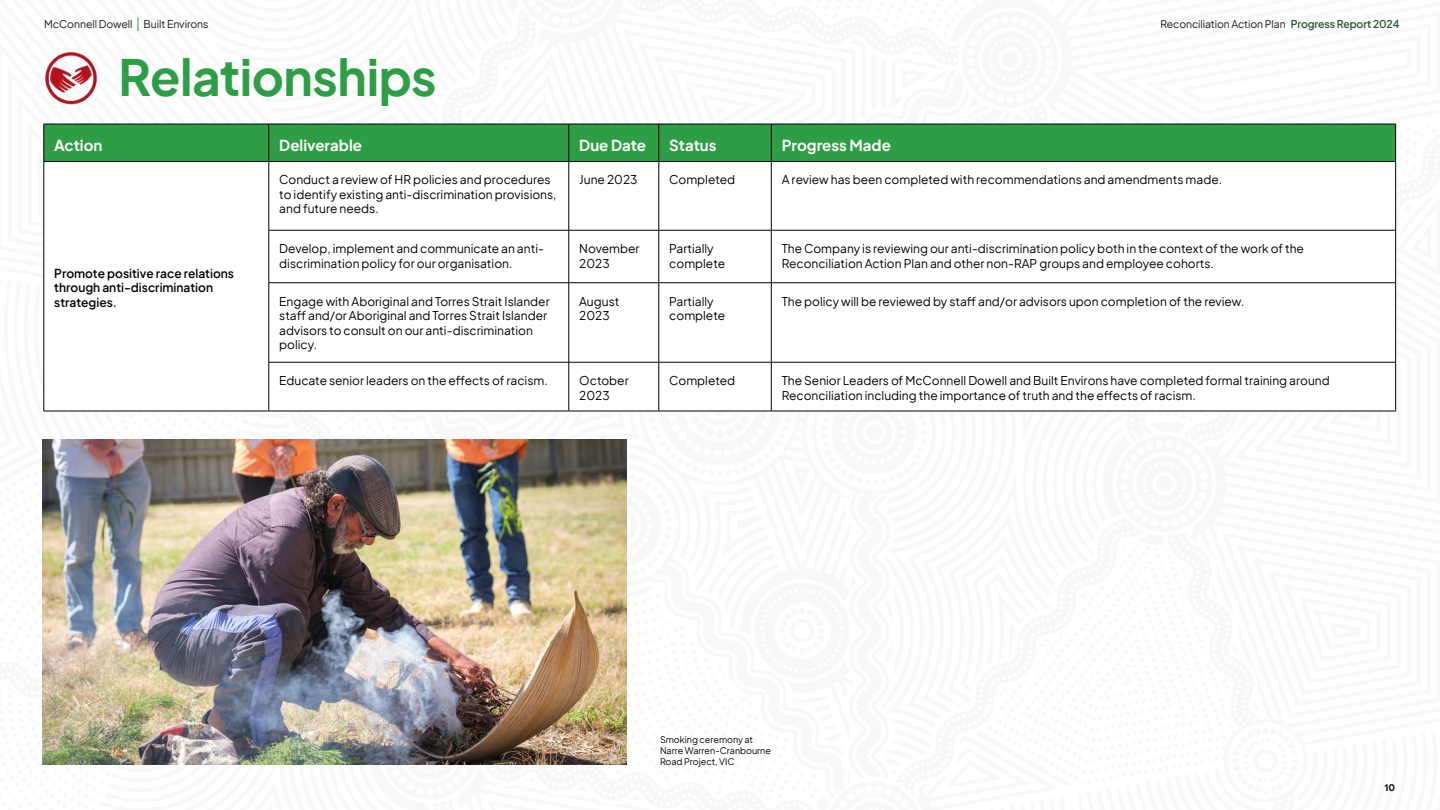
<style>
.page{position:relative;width:1440px;height:810px;background:#fff}
.page>*{position:absolute;margin:0;border:0;box-sizing:border-box;transform-origin:0 0}
.t1{font:700 49.5px "Plus Jakarta Sans";letter-spacing:-.01em;color:#2e9e46}
.t2{font:700 15px "Plus Jakarta Sans";color:#fff}
.t3{font:12px/14.4px "Plus Jakarta Sans";color:#000}
.t4{font:600 12px/14.4px "Plus Jakarta Sans";color:#000}
.t5{font:10.5px "Plus Jakarta Sans";letter-spacing:-.01em;color:#1a1a1a}
.t6{font:700 10.5px "Circular XX";color:#1a1a1a}
.t7{font:9px/10.8px "Plus Jakarta Sans";color:#000}
.s1{font-weight:600;color:#235830}
</style>
<div class="page">
<svg style="left:138px;top:17px;width:1px;height:14px"></svg>
<div style="left:45px;top:125px;width:1350px;height:36px;background:#2e9e46"></div>
<svg style="left:45px;top:162px;width:1350px;height:249px"></svg>
<hr style="left:44px;top:124px;width:225px;height:1px;background:#000">
<hr style="left:44px;top:124px;width:1px;height:37px;background:#000">
<hr style="left:269px;top:124px;width:300px;height:1px;background:#000">
<hr style="left:268px;top:124px;width:1px;height:37px;background:#000">
<hr style="left:569px;top:124px;width:90px;height:1px;background:#000">
<hr style="left:568px;top:124px;width:1px;height:37px;background:#000">
<hr style="left:659px;top:124px;width:112px;height:1px;background:#000">
<hr style="left:658px;top:124px;width:1px;height:37px;background:#000">
<hr style="left:771px;top:124px;width:625px;height:1px;background:#000">
<hr style="left:771px;top:124px;width:1px;height:37px;background:#000">
<hr style="left:1395px;top:124px;width:1px;height:37px;background:#000">
<hr style="left:269px;top:161px;width:300px;height:1px;background:#000">
<hr style="left:569px;top:161px;width:90px;height:1px;background:#000">
<hr style="left:568px;top:162px;width:1px;height:68px;background:#000">
<hr style="left:659px;top:161px;width:112px;height:1px;background:#000">
<hr style="left:658px;top:162px;width:1px;height:68px;background:#000">
<hr style="left:771px;top:161px;width:625px;height:1px;background:#000">
<hr style="left:771px;top:162px;width:1px;height:68px;background:#000">
<hr style="left:1395px;top:162px;width:1px;height:68px;background:#000">
<hr style="left:268px;top:230px;width:301px;height:1px;background:#000">
<hr style="left:569px;top:230px;width:90px;height:1px;background:#000">
<hr style="left:568px;top:231px;width:1px;height:51px;background:#000">
<hr style="left:659px;top:230px;width:112px;height:1px;background:#000">
<hr style="left:658px;top:231px;width:1px;height:51px;background:#000">
<hr style="left:771px;top:230px;width:625px;height:1px;background:#000">
<hr style="left:771px;top:231px;width:1px;height:51px;background:#000">
<hr style="left:1395px;top:231px;width:1px;height:51px;background:#000">
<hr style="left:268px;top:282px;width:301px;height:1px;background:#000">
<hr style="left:569px;top:282px;width:90px;height:1px;background:#000">
<hr style="left:568px;top:283px;width:1px;height:79px;background:#000">
<hr style="left:659px;top:282px;width:112px;height:1px;background:#000">
<hr style="left:658px;top:283px;width:1px;height:79px;background:#000">
<hr style="left:771px;top:282px;width:625px;height:1px;background:#000">
<hr style="left:771px;top:283px;width:1px;height:79px;background:#000">
<hr style="left:1395px;top:283px;width:1px;height:79px;background:#000">
<hr style="left:268px;top:362px;width:301px;height:1px;background:#000">
<hr style="left:569px;top:362px;width:90px;height:1px;background:#000">
<hr style="left:568px;top:363px;width:1px;height:48px;background:#000">
<hr style="left:659px;top:362px;width:112px;height:1px;background:#000">
<hr style="left:658px;top:363px;width:1px;height:48px;background:#000">
<hr style="left:771px;top:362px;width:625px;height:1px;background:#000">
<hr style="left:771px;top:363px;width:1px;height:48px;background:#000">
<hr style="left:1395px;top:363px;width:1px;height:48px;background:#000">
<hr style="left:269px;top:411px;width:300px;height:1px;background:#000">
<hr style="left:569px;top:411px;width:90px;height:1px;background:#000">
<hr style="left:659px;top:411px;width:112px;height:1px;background:#000">
<hr style="left:771px;top:411px;width:625px;height:1px;background:#000">
<hr style="left:44px;top:161px;width:225px;height:1px;background:#000">
<hr style="left:44px;top:162px;width:1px;height:68px;background:#000">
<hr style="left:268px;top:162px;width:1px;height:68px;background:#000">
<hr style="left:44px;top:230px;width:1px;height:53px;background:#000">
<hr style="left:268px;top:231px;width:1px;height:51px;background:#000">
<hr style="left:44px;top:283px;width:1px;height:79px;background:#000">
<hr style="left:268px;top:283px;width:1px;height:79px;background:#000">
<hr style="left:44px;top:362px;width:1px;height:49px;background:#000">
<hr style="left:268px;top:363px;width:1px;height:48px;background:#000">
<hr style="left:44px;top:411px;width:225px;height:1px;background:#000">
<img style="left:42px;top:440px;width:584px;height:325px">
<img style="left:45px;top:51px;width:52px;height:53px">
<p class="t5" style="left:44px;top:16px;width:166px">McConnell Dowell Built Environs</p>
<p class="t5" style="left:1161px;top:16px;width:241px">Reconciliation Action Plan <span class="s1">Progress Report 2024</span></p>
<h1 class="t1" style="left:118px;top:34px;width:320px">Relationships</h1>
<p class="t2" style="left:54px;top:132px;width:50px">Action</p>
<p class="t2" style="left:279px;top:132px;width:84px">Deliverable</p>
<p class="t2" style="left:579px;top:132px;width:68px">Due Date</p>
<p class="t2" style="left:669px;top:132px;width:49px">Status</p>
<p class="t2" style="left:782px;top:132px;width:111px">Progress Made</p>
<p class="t4" style="left:54px;top:265px;width:181px">Promote positive race relations through anti-discrimination strategies.</p>
<p class="t3" style="left:279px;top:172px;width:279px">Conduct a review of HR policies and procedures to identify existing anti-discrimination provisions, and future needs.</p>
<p class="t3" style="left:579px;top:172px;width:60px">June 2023</p>
<p class="t3" style="left:669px;top:172px;width:67px">Completed</p>
<p class="t3" style="left:782px;top:172px;width:442px">A review has been completed with recommendations and amendments made.</p>
<p class="t3" style="left:279px;top:240px;width:266px">Develop, implement and communicate an anti&shy;discrimination policy for our organisation.</p>
<p class="t3" style="left:579px;top:240px;width:62px">November<br>2023</p>
<p class="t3" style="left:669px;top:240px;width:57px">Partially complete</p>
<p class="t3" style="left:782px;top:240px;width:524px">The Company is reviewing our anti-discrimination policy both in the context of the work of the<br>Reconciliation Action Plan and other non-RAP groups and employee cohorts.</p>
<p class="t3" style="left:279px;top:293px;width:272px">Engage with Aboriginal and Torres Strait Islander staff and/or Aboriginal and Torres Strait Islander advisors to consult on our anti-discrimination policy.</p>
<p class="t3" style="left:579px;top:293px;width:42px">August<br>2023</p>
<p class="t3" style="left:669px;top:293px;width:57px">Partially complete</p>
<p class="t3" style="left:782px;top:293px;width:464px">The policy will be reviewed by staff and/or advisors upon completion of the review.</p>
<p class="t3" style="left:279px;top:372px;width:270px">Educate senior leaders on the effects of racism.</p>
<p class="t3" style="left:579px;top:372px;width:51px">October<br>2023</p>
<p class="t3" style="left:669px;top:372px;width:67px">Completed</p>
<p class="t3" style="left:782px;top:372px;width:549px">The Senior Leaders of McConnell Dowell and Built Environs have completed formal training around<br>Reconciliation including the importance of truth and the effects of racism.</p>
<p class="t7" style="left:660px;top:734px;width:112px">Smoking ceremony at<br>Narre Warren-Cranbourne<br>Road Project, VIC</p>
<p class="t6" style="left:1384px;top:780px;width:12px">10</p>
</div>
